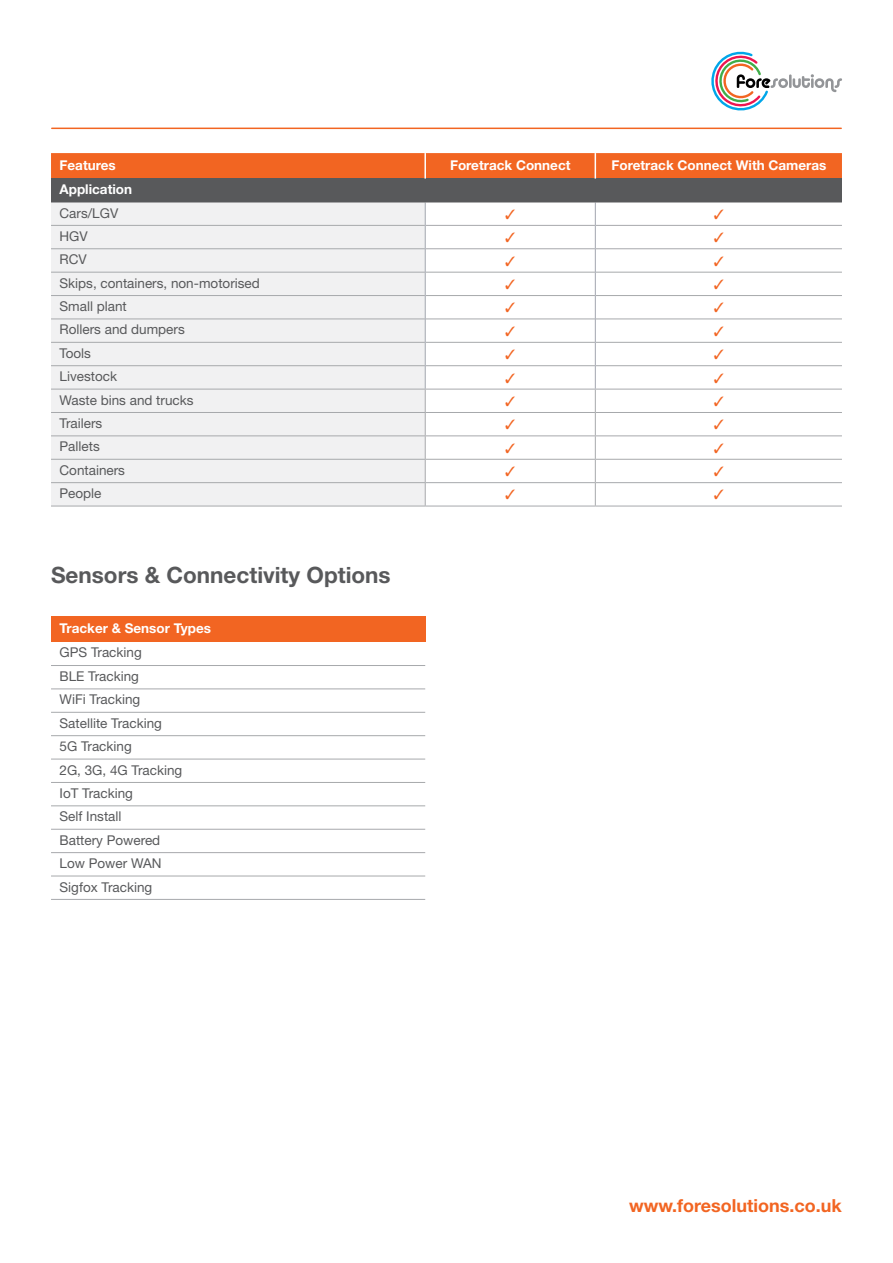
<style>
.page{position:relative;width:893px;height:1263px;background:#fff}
.page>*{position:absolute;margin:0;border:0;box-sizing:border-box;transform-origin:0 0}
.t1{font:700 22.5px "Helvetica Neue";color:#58595b}
.t2{font:700 18px "Helvetica Neue";color:#f26522}
.t3{font:13.5px/23.4px "Helvetica Neue";color:#58595b}
.t4{font:700 13.5px "Helvetica Neue";color:#fff}
</style>
<div class="page">
<svg style="left:711px;top:52px;width:131px;height:58px"></svg>
<hr style="left:52px;top:128px;width:789px;height:1px;background:#f26522">
<div style="left:51px;top:179px;width:791px;height:23px;background:#58595b"></div>
<div style="left:51px;top:203px;width:374px;height:303px;background:#f1f1f2"></div>
<svg style="left:51px;top:153px;width:791px;height:26px;background:#ec6525"></svg>
<hr style="left:51px;top:225px;width:374px;height:1px;background:#a7a9ac">
<hr style="left:426px;top:225px;width:169px;height:1px;background:#a7a9ac">
<hr style="left:596px;top:225px;width:246px;height:1px;background:#a7a9ac">
<hr style="left:51px;top:248px;width:374px;height:1px;background:#a7a9ac">
<hr style="left:426px;top:248px;width:169px;height:1px;background:#a7a9ac">
<hr style="left:596px;top:248px;width:246px;height:1px;background:#a7a9ac">
<hr style="left:51px;top:272px;width:374px;height:1px;background:#a7a9ac">
<hr style="left:426px;top:272px;width:169px;height:1px;background:#a7a9ac">
<hr style="left:596px;top:272px;width:246px;height:1px;background:#a7a9ac">
<hr style="left:51px;top:295px;width:374px;height:1px;background:#a7a9ac">
<hr style="left:426px;top:295px;width:169px;height:1px;background:#a7a9ac">
<hr style="left:596px;top:295px;width:246px;height:1px;background:#a7a9ac">
<hr style="left:51px;top:319px;width:374px;height:1px;background:#a7a9ac">
<hr style="left:426px;top:319px;width:169px;height:1px;background:#a7a9ac">
<hr style="left:596px;top:319px;width:246px;height:1px;background:#a7a9ac">
<hr style="left:51px;top:342px;width:374px;height:1px;background:#a7a9ac">
<hr style="left:426px;top:342px;width:169px;height:1px;background:#a7a9ac">
<hr style="left:596px;top:342px;width:246px;height:1px;background:#a7a9ac">
<hr style="left:51px;top:365px;width:374px;height:1px;background:#a7a9ac">
<hr style="left:426px;top:365px;width:169px;height:1px;background:#a7a9ac">
<hr style="left:596px;top:365px;width:246px;height:1px;background:#a7a9ac">
<hr style="left:51px;top:389px;width:374px;height:1px;background:#a7a9ac">
<hr style="left:425px;top:389px;width:170px;height:1px;background:#a7a9ac">
<hr style="left:595px;top:389px;width:247px;height:1px;background:#a7a9ac">
<hr style="left:51px;top:412px;width:374px;height:1px;background:#a7a9ac">
<hr style="left:425px;top:412px;width:170px;height:1px;background:#a7a9ac">
<hr style="left:595px;top:412px;width:247px;height:1px;background:#a7a9ac">
<hr style="left:51px;top:435px;width:374px;height:1px;background:#a7a9ac">
<hr style="left:425px;top:435px;width:170px;height:1px;background:#a7a9ac">
<hr style="left:595px;top:435px;width:247px;height:1px;background:#a7a9ac">
<hr style="left:51px;top:459px;width:374px;height:1px;background:#a7a9ac">
<hr style="left:425px;top:459px;width:170px;height:1px;background:#a7a9ac">
<hr style="left:595px;top:459px;width:247px;height:1px;background:#a7a9ac">
<hr style="left:51px;top:482px;width:374px;height:1px;background:#a7a9ac">
<hr style="left:425px;top:482px;width:170px;height:1px;background:#a7a9ac">
<hr style="left:595px;top:482px;width:247px;height:1px;background:#a7a9ac">
<hr style="left:51px;top:506px;width:374px;height:1px;background:#a7a9ac">
<hr style="left:425px;top:506px;width:170px;height:1px;background:#a7a9ac">
<hr style="left:595px;top:506px;width:247px;height:1px;background:#a7a9ac">
<svg style="left:425px;top:203px;width:1px;height:303px"></svg>
<svg style="left:595px;top:203px;width:1px;height:303px"></svg>
<hr style="left:51px;top:202px;width:374px;height:1px;background:#58595b">
<hr style="left:425px;top:202px;width:170px;height:1px;background:#58595b">
<hr style="left:595px;top:202px;width:247px;height:1px;background:#58595b">
<div style="left:51px;top:617px;width:374px;height:25px;background:#f26522"></div>
<hr style="left:51px;top:665px;width:374px;height:1px;background:#a7a9ac">
<hr style="left:51px;top:688px;width:374px;height:1px;background:#a7a9ac">
<hr style="left:51px;top:712px;width:374px;height:1px;background:#a7a9ac">
<hr style="left:51px;top:735px;width:374px;height:1px;background:#a7a9ac">
<hr style="left:51px;top:759px;width:374px;height:1px;background:#a7a9ac">
<hr style="left:51px;top:782px;width:374px;height:1px;background:#a7a9ac">
<hr style="left:51px;top:805px;width:374px;height:1px;background:#a7a9ac">
<hr style="left:51px;top:829px;width:374px;height:1px;background:#a7a9ac">
<hr style="left:51px;top:852px;width:374px;height:1px;background:#a7a9ac">
<hr style="left:51px;top:876px;width:374px;height:1px;background:#a7a9ac">
<hr style="left:51px;top:899px;width:374px;height:1px;background:#a7a9ac">
<p class="t4" style="left:60px;top:156px;width:58px">Features</p>
<p class="t4" style="left:450px;top:156px;width:122px">Foretrack Connect</p>
<p class="t4" style="left:611px;top:156px;width:217px">Foretrack Connect With Cameras</p>
<p class="t4" style="left:60px;top:181px;width:74px">Application</p>
<p class="t3" style="left:60px;top:201px;width:60px">Cars/LGV</p>
<p class="t3" style="left:60px;top:224px;width:30px">HGV</p>
<p class="t3" style="left:60px;top:248px;width:29px">RCV</p>
<p class="t3" style="left:60px;top:271px;width:202px">Skips, containers, non-motorised</p>
<p class="t3" style="left:60px;top:294px;width:69px">Small plant</p>
<p class="t3" style="left:60px;top:318px;width:127px">Rollers and dumpers</p>
<p class="t3" style="left:60px;top:341px;width:33px">Tools</p>
<p class="t3" style="left:60px;top:364px;width:59px">Livestock</p>
<p class="t3" style="left:60px;top:388px;width:136px">Waste bins and trucks</p>
<p class="t3" style="left:60px;top:411px;width:44px">Trailers</p>
<p class="t3" style="left:60px;top:435px;width:42px">Pallets</p>
<p class="t3" style="left:60px;top:458px;width:67px">Containers</p>
<p class="t3" style="left:60px;top:481px;width:43px">People</p>
<h1 class="t1" style="left:51px;top:561px;width:341px">Sensors &amp; Connectivity Options</h1>
<p class="t4" style="left:60px;top:620px;width:153px">Tracker &amp; Sensor Types</p>
<p class="t3" style="left:60px;top:641px;width:124px">GPS Tracking<br>BLE Tracking<br>WiFi Tracking<br>Satellite Tracking<br>5G Tracking<br>2G, 3G, 4G Tracking<br>IoT Tracking<br>Self Install<br>Battery Powered<br>Low Power WAN<br>Sigfox Tracking</p>
<h2 class="t2" style="left:629px;top:1194px;width:214px">www.foresolutions.co.uk</h2>
</div>
